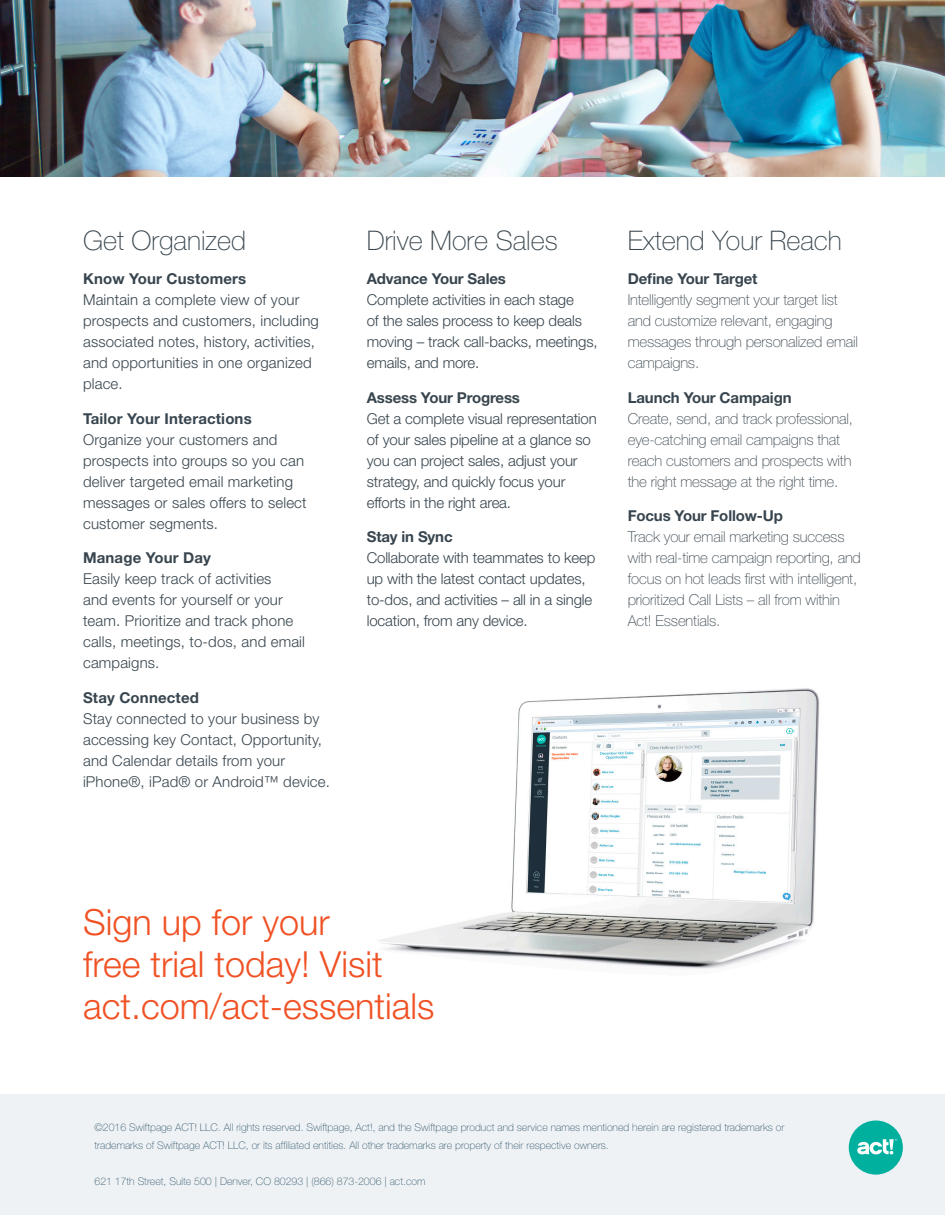
<style>
.page{position:relative;width:945px;height:1215px;background:#fff}
.page>*{position:absolute;margin:0;border:0;box-sizing:border-box;transform-origin:0 0}
.paragraph{font:300 36px/42px "Helvetica Neue LT Std";color:#f05124}
.paragraph-2{font:100 27px "Helvetica Neue LT Std";color:#38454e}
.paragraph-3{font:300 15px/21px "Helvetica Neue LT Std";letter-spacing:.01em;color:#38454e}
.paragraph-4{font:100 15px/21px "Helvetica Neue LT Std";letter-spacing:-.01em;color:#38454e}
.paragraph-5{font:300 15px/21px "Helvetica Neue LT Std";letter-spacing:-.01em;color:#38454e}
.t1{font:100 10.5px/18px "Helvetica Neue LT Std";color:#2f566b}
.s1{font-weight:700}
</style>
<div class="page">
<img style="left:378px;top:688px;width:442px;height:281px">
<img style="left:0;top:0;width:945px;height:177px">
<div style="left:0;top:1095px;width:945px;height:120px;background:#eff2f5"></div>
<div style="left:849px;top:1120px;width:54px;height:55px;background:#00b09f;border-radius:27px"></div>
<svg style="left:857px;top:1139px;width:40px;height:15px"></svg>
<p class="paragraph-2" style="left:83px;top:225px;width:165px">Get Organized</p>
<p class="paragraph-3" style="left:83px;top:268px;width:237px"><span class="s1">Know Your Customers<br></span>Maintain a complete view of your prospects and customers, including associated notes, history, activities, and opportunities in one organized place.</p>
<p class="paragraph-3" style="left:83px;top:408px;width:225px"><span class="s1">Tailor Your Interactions<br></span>Organize your customers and prospects into groups so you can deliver targeted email marketing messages or sales offers to select customer segments.</p>
<p class="paragraph-3" style="left:83px;top:547px;width:223px"><span class="s1">Manage Your Day<br></span>Easily keep track of activities<br>and events for yourself or your team. Prioritize and track phone calls, meetings, to-dos, and email campaigns.</p>
<p class="paragraph-3" style="left:83px;top:687px;width:248px"><span class="s1">Stay Connected<br></span>Stay connected to your business by accessing key Contact, Opportunity, and Calendar details from your iPhone®, iPad® or Android™ device.</p>
<p class="paragraph-2" style="left:367px;top:225px;width:192px">Drive More Sales</p>
<p class="paragraph-5" style="left:367px;top:268px;width:232px"><span class="s1">Advance Your Sales<br></span>Complete activities in each stage<br>of the sales process to keep deals moving – track call-backs, meetings, emails, and more.</p>
<p class="paragraph-5" style="left:367px;top:387px;width:232px"><span class="s1">Assess Your Progress<br></span>Get a complete visual representation of your sales pipeline at a glance so you can project sales, adjust your strategy, and quickly focus your efforts in the right area.</p>
<p class="paragraph-5" style="left:367px;top:526px;width:230px"><span class="s1">Stay in Sync<br></span>Collaborate with teammates to keep up with the latest contact updates, to-dos, and activities – all in a single location, from any device.</p>
<p class="paragraph-2" style="left:628px;top:225px;width:216px">Extend Your Reach</p>
<p class="paragraph-4" style="left:628px;top:269px;width:232px"><span class="s1">Define Your Target<br></span>Intelligently segment your target list and customize relevant, engaging messages through personalized email campaigns.</p>
<p class="paragraph-4" style="left:628px;top:387px;width:227px"><span class="s1">Launch Your Campaign<br></span>Create, send, and track professional, eye-catching email campaigns that reach customers and prospects with the right message at the right time.</p>
<p class="paragraph-4" style="left:628px;top:506px;width:235px"><span class="s1">Focus Your Follow-Up<br></span>Track your email marketing success with real-time campaign reporting, and focus on hot leads first with intelligent, prioritized Call Lists – all from within<br>Act! Essentials.</p>
<p class="paragraph" style="left:83px;top:900px;width:353px">Sign up for your<br>free trial today! Visit act.com/act-essentials</p>
<p class="t1" style="left:94px;top:1118px;width:691px">©2016 Swiftpage ACT! LLC. All rights reserved. Swiftpage, Act!, and the Swiftpage product and service names mentioned herein are registered trademarks or trademarks of Swiftpage ACT! LLC, or its affiliated entities. All other trademarks are property of their respective owners.</p>
<p class="t1" style="left:94px;top:1172px;width:332px">621 17th Street, Suite 500 | Denver, CO 80293 | (866) 873-2006 | act.com</p>
</div>
